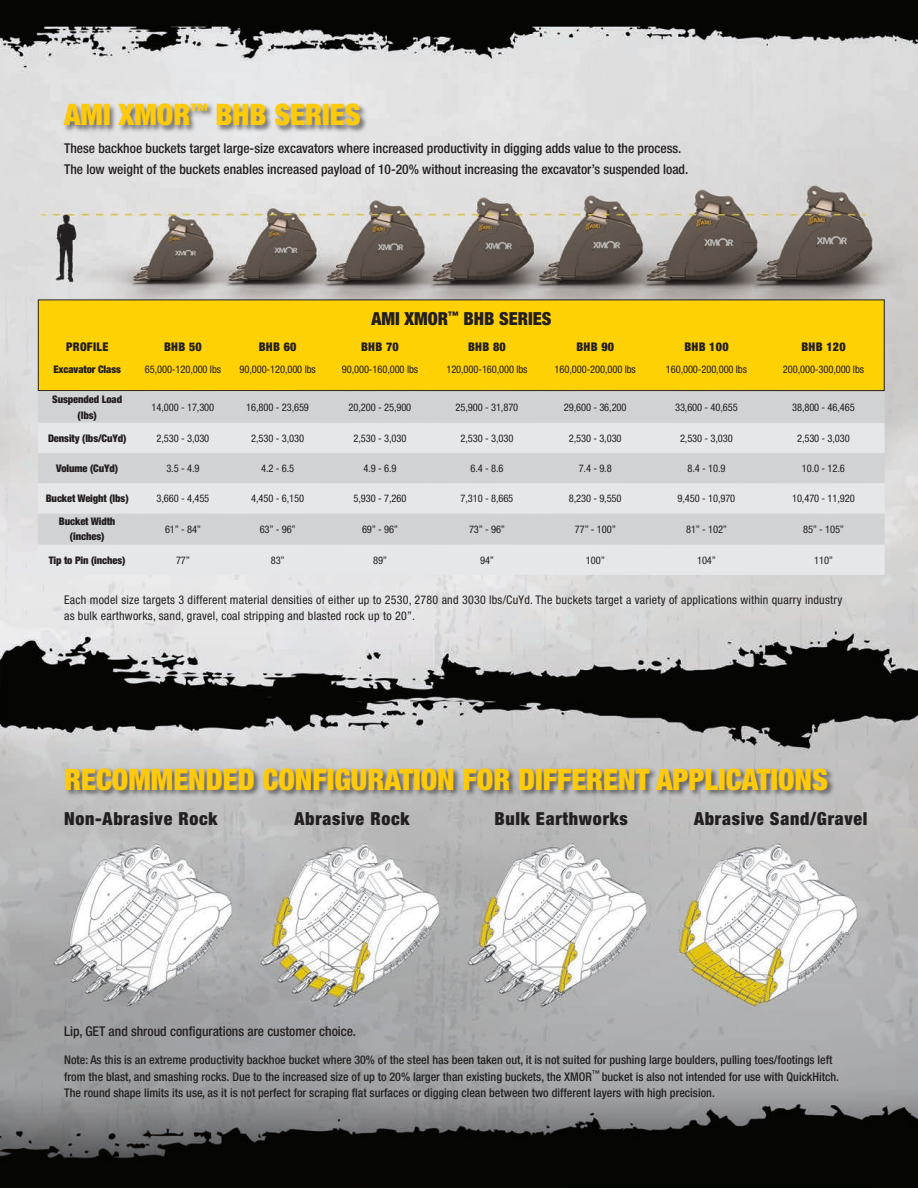
<style>
.page{position:relative;width:918px;height:1188px;background:#fff}
.page>*{position:absolute;margin:0;border:0;box-sizing:border-box;transform-origin:0 0}
.t1{font:900 condensed 29.7px "Helvetica Neue LT Std";color:#feca0a}
.t2{font:900 condensed 18px "Helvetica Neue LT Std";letter-spacing:.04em;color:#231f20}
.t3{font:900 condensed 18px "Helvetica Neue LT Std";color:#231f20}
.t4{font:500 condensed 13.5px/21px "Helvetica Neue LT Std";color:#231f20}
.t5{font:500 condensed 12px/16.5px "Helvetica Neue LT Std";color:#231f20}
.t6{font:condensed 12px/16.5px "Helvetica Neue LT Std";letter-spacing:.02em;color:#231f20}
.t7{font:900 condensed 12px "Helvetica Neue LT Std";letter-spacing:.025em;color:#231f20}
.t8{font:condensed 10.5px "Helvetica Neue LT Std";letter-spacing:-.01em;color:#231f20}
.t9{font:900 condensed 10.5px/15px "Helvetica Neue LT Std";letter-spacing:-.01em;color:#231f20;text-align:center}
</style>
<div class="page">
<img style="left:0;top:0;width:918px;height:1188px">
<div style="left:38px;top:300px;width:846px;height:91px;background:#fed105"></div>
<div style="left:38px;top:300px;width:847px;height:91px;border:1px solid #231f20"></div>
<div style="left:38px;top:392px;width:847px;height:31px;background:#d1d2d4"></div>
<svg style="left:38px;top:423px;width:847px;height:152px;background:#dddee0"></svg>
<div style="left:63px;top:102px;width:305px;height:32px;background:#231f20;opacity:.6"></div>
<div style="left:64px;top:767px;width:772px;height:31px;background:#231f20;opacity:.6"></div>
<h1 class="t1" style="left:64px;top:97px;width:298px">AMI XMOR<sup>™</sup> BHB SERIES</h1>
<p class="t4" style="left:64px;top:137px;width:626px">These backhoe buckets target large-size excavators where increased productivity in digging adds value to the process.<br>The low weight of the buckets enables increased payload of 10-20% without increasing the excavator’s suspended load.</p>
<h2 class="t3" style="left:372px;top:308px;width:181px">AMI XMOR<sup>™</sup> BHB SERIES</h2>
<p class="t7" style="left:66px;top:339px;width:44px">PROFILE</p>
<p class="t7" style="left:164px;top:339px;width:39px">BHB 50</p>
<p class="t7" style="left:259px;top:339px;width:39px">BHB 60</p>
<p class="t7" style="left:361px;top:339px;width:39px">BHB 70</p>
<p class="t7" style="left:468px;top:339px;width:39px">BHB 80</p>
<p class="t7" style="left:576px;top:339px;width:39px">BHB 90</p>
<p class="t7" style="left:684px;top:339px;width:46px">BHB 100</p>
<p class="t7" style="left:801px;top:339px;width:46px">BHB 120</p>
<p class="t9" style="left:53px;top:362px;width:69px">Excavator Class</p>
<p class="t8" style="left:145px;top:364px;width:78px">65,000-120,000 lbs</p>
<p class="t8" style="left:240px;top:364px;width:78px">90,000-120,000 lbs</p>
<p class="t8" style="left:342px;top:364px;width:78px">90,000-160,000 lbs</p>
<p class="t8" style="left:446px;top:364px;width:83px">120,000-160,000 lbs</p>
<p class="t8" style="left:555px;top:364px;width:83px">160,000-200,000 lbs</p>
<p class="t8" style="left:666px;top:364px;width:83px">160,000-200,000 lbs</p>
<p class="t8" style="left:783px;top:364px;width:83px">200,000-300,000 lbs</p>
<p class="t9" style="left:52px;top:392px;width:72px">Suspended Load (lbs)</p>
<p class="t8" style="left:152px;top:401px;width:64px">14,000 - 17,300</p>
<p class="t8" style="left:246px;top:401px;width:64px">16,800 - 23,659</p>
<p class="t8" style="left:349px;top:401px;width:64px">20,200 - 25,900</p>
<p class="t8" style="left:456px;top:401px;width:64px">25,900 - 31,870</p>
<p class="t8" style="left:564px;top:401px;width:64px">29,600 - 36,200</p>
<p class="t8" style="left:675px;top:401px;width:64px">33,600 - 40,655</p>
<p class="t8" style="left:792px;top:401px;width:64px">38,800 - 46,465</p>
<p class="t9" style="left:48px;top:430px;width:80px">Density (lbs/CuYd)</p>
<p class="t8" style="left:157px;top:432px;width:54px">2,530 - 3,030</p>
<p class="t8" style="left:251px;top:432px;width:54px">2,530 - 3,030</p>
<p class="t8" style="left:354px;top:432px;width:54px">2,530 - 3,030</p>
<p class="t8" style="left:461px;top:432px;width:54px">2,530 - 3,030</p>
<p class="t8" style="left:569px;top:432px;width:54px">2,530 - 3,030</p>
<p class="t8" style="left:680px;top:432px;width:54px">2,530 - 3,030</p>
<p class="t8" style="left:797px;top:432px;width:54px">2,530 - 3,030</p>
<p class="t9" style="left:56px;top:461px;width:63px">Volume (CuYd)</p>
<p class="t8" style="left:166px;top:462px;width:35px">3.5 - 4.9</p>
<p class="t8" style="left:261px;top:462px;width:35px">4.2 - 6.5</p>
<p class="t8" style="left:363px;top:462px;width:35px">4.9 - 6.9</p>
<p class="t8" style="left:470px;top:462px;width:35px">6.4 - 8.6</p>
<p class="t8" style="left:579px;top:462px;width:35px">7.4 - 9.8</p>
<p class="t8" style="left:687px;top:462px;width:40px">8.4 - 10.9</p>
<p class="t8" style="left:802px;top:462px;width:44px">10.0 - 12.6</p>
<p class="t9" style="left:46px;top:491px;width:84px">Bucket Weight (lbs)</p>
<p class="t8" style="left:157px;top:492px;width:54px">3,660 - 4,455</p>
<p class="t8" style="left:251px;top:492px;width:54px">4,450 - 6,150</p>
<p class="t8" style="left:354px;top:492px;width:54px">5,930 - 7,260</p>
<p class="t8" style="left:461px;top:492px;width:54px">7,310 - 8,665</p>
<p class="t8" style="left:569px;top:492px;width:54px">8,230 - 9,550</p>
<p class="t8" style="left:678px;top:492px;width:59px">9,450 - 10,970</p>
<p class="t8" style="left:792px;top:492px;width:64px">10,470 - 11,920</p>
<p class="t9" style="left:59px;top:514px;width:58px">Bucket Width (inches)</p>
<p class="t8" style="left:165px;top:523px;width:38px">61” - 84”</p>
<p class="t8" style="left:260px;top:523px;width:38px">63” - 96”</p>
<p class="t8" style="left:362px;top:523px;width:38px">69” - 96”</p>
<p class="t8" style="left:469px;top:523px;width:38px">73” - 96”</p>
<p class="t8" style="left:575px;top:523px;width:43px">77” - 100”</p>
<p class="t8" style="left:686px;top:523px;width:43px">81” - 102”</p>
<p class="t8" style="left:803px;top:523px;width:43px">85” - 105”</p>
<p class="t9" style="left:49px;top:552px;width:78px">Tip to Pin (inches)</p>
<p class="t8" style="left:176px;top:554px;width:16px">77”</p>
<p class="t8" style="left:271px;top:554px;width:16px">83”</p>
<p class="t8" style="left:373px;top:554px;width:16px">89”</p>
<p class="t8" style="left:480px;top:554px;width:16px">94”</p>
<p class="t8" style="left:586px;top:554px;width:21px">100”</p>
<p class="t8" style="left:697px;top:554px;width:21px">104”</p>
<p class="t8" style="left:814px;top:554px;width:21px">110”</p>
<p class="t6" style="left:64px;top:591px;width:780px">Each model size targets 3 different material densities of either up to 2530, 2780 and 3030 lbs/CuYd. The buckets target a variety of applications within quarry industry as bulk earthworks, sand, gravel, coal stripping and blasted rock up to 20”.</p>
<h1 class="t1" style="left:64px;top:761px;width:765px">RECOMMENDED CONFIGURATION FOR DIFFERENT APPLICATIONS</h1>
<h2 class="t2" style="left:64px;top:807px;width:155px">Non-Abrasive Rock</h2>
<h2 class="t2" style="left:295px;top:807px;width:116px">Abrasive Rock</h2>
<h2 class="t2" style="left:494px;top:807px;width:135px">Bulk Earthworks</h2>
<h2 class="t2" style="left:694px;top:807px;width:175px">Abrasive Sand/Gravel</h2>
<p class="t4" style="left:64px;top:1021px;width:293px">Lip, GET and shroud configurations are customer choice.</p>
<p class="t5" style="left:64px;top:1052px;width:776px">Note: As this is an extreme productivity backhoe bucket where 30% of the steel has been taken out, it is not suited for pushing large boulders, pulling toes/footings left from the blast, and smashing rocks. Due to the increased size of up to 20% larger than existing buckets, the XMOR<sup>™</sup> bucket is also not intended for use with QuickHitch.<br>The round shape limits its use, as it is not perfect for scraping flat surfaces or digging clean between two different layers with high precision.</p>
</div>
